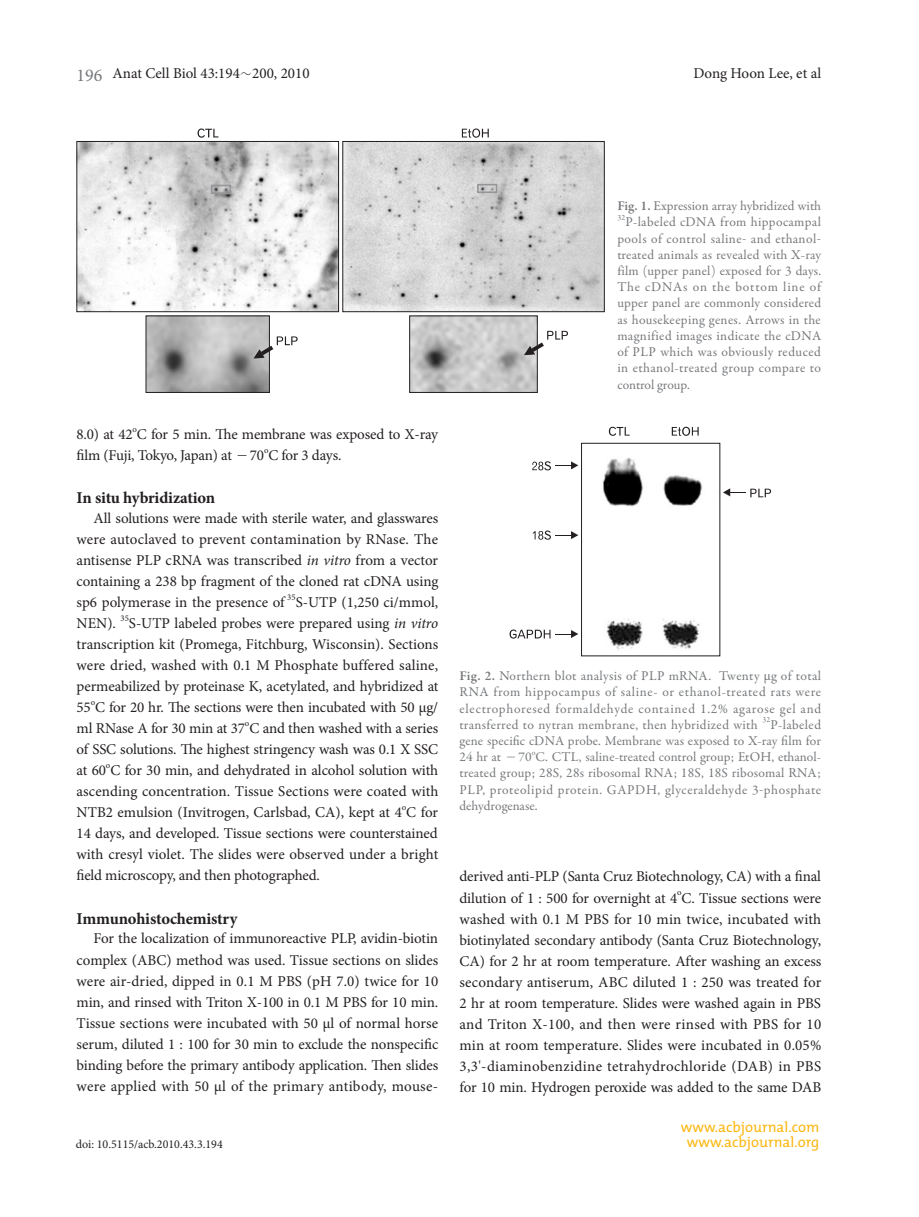
<style>
.page{position:relative;width:919px;height:1217px;background:#fff}
.page>*{position:absolute;margin:0;border:0;box-sizing:border-box;transform-origin:0 0}
.t1{font:18px "Minion Pro";color:#76787b}
._1{font:700 16.5px "Minion Pro";letter-spacing:-.01em;color:#231f20}
.본문{font:15px/21px "Minion Pro";letter-spacing:-.01em;color:#231f20;text-align:justify}
.t2{font:14.7px "The Mix";color:#fcb814}
.캡션{font:13.5px/16.2px "Garamond Premr Pro";letter-spacing:.015em;color:#76787b;text-align:justify}
.캡션-2{font:13.5px "Garamond Premr Pro";letter-spacing:-.005em;color:#76787b}
.t3{font:12px "Minion Pro";color:#231f20}
.본문-2{font:8.7px "Minion Pro";color:#231f20}
.캡션-3{font:7.8px "Garamond Premr Pro";color:#76787b}
.s1{font-family:"YDIY Mj O310"}
.s2{font-family:"Batang"}
.s3{font-style:italic}
.s4{font-weight:600}
.s5{font-family:"Garamond"}
.s6{font-family:"Minion Pro"}
</style>
<div class="page">
<svg style="left:197px;top:128px;width:21px;height:10px"></svg>
<svg style="left:462px;top:128px;width:26px;height:10px"></svg>
<svg style="left:77px;top:141px;width:527px;height:251px"></svg>
<svg style="left:210px;top:183px;width:287px;height:11px;background:#d4d4d4"></svg>
<svg style="left:253px;top:336px;width:44px;height:22px"></svg>
<svg style="left:524px;top:331px;width:44px;height:24px"></svg>
<svg style="left:608px;top:426px;width:21px;height:9px"></svg>
<img style="left:603px;top:457px;width:99px;height:193px">
<svg style="left:671px;top:426px;width:27px;height:9px"></svg>
<div style="left:581px;top:443px;width:139px;height:213px;border:1px solid #231f20"></div>
<svg style="left:532px;top:461px;width:46px;height:9px"></svg>
<svg style="left:532px;top:530px;width:46px;height:9px"></svg>
<svg style="left:509px;top:629px;width:69px;height:9px"></svg>
<svg style="left:723px;top:488px;width:48px;height:9px"></svg>
<p class="t1" style="left:77px;top:63px;width:27px">196</p>
<p class="본문" style="left:113px;top:63px;width:198px">Anat Cell Biol 43:194<span class="s1">~</span>200, 2010</p>
<p class="본문" style="left:693px;top:63px;width:129px">Dong Hoon Lee, et al</p>
<p class="본문-2" style="left:132px;top:423px;width:6px">o</p>
<p class="본문" style="left:77px;top:445px;width:266px">film (Fuji, Tokyo, Japan) at <span class="s2">－</span>70 C for 3 days.</p>
<p class="본문" style="left:77px;top:424px;width:363px">8.0) at 42 C for 5 min. The membrane was exposed to X-ray</p>
<p class="본문-2" style="left:264px;top:444px;width:6px">o</p>
<p class="_1" style="left:77px;top:486px;width:140px">In situ hybridization</p>
<p class="본문" style="left:77px;top:508px;width:363px;text-indent:17px">All solutions were made with sterile water, and glasswares were autoclaved to prevent contamination by RNase. The antisense PLP cRNA was transcribed <span class="s3">in vitro</span> from a vector containing a 238 bp fragment of the cloned rat cDNA using sp6 polymerase in the presence of</p>
<p class="본문-2" style="left:287px;top:591px;width:10px">35</p>
<p class="본문" style="left:295px;top:592px;width:144px">S-UTP (1,250 ci/mmol,</p>
<p class="본문" style="left:77px;top:613px;width:41px">NEN).</p>
<p class="본문-2" style="left:120px;top:612px;width:10px">35</p>
<p class="본문" style="left:77px;top:613px;width:363px;text-indent:52px">S-UTP labeled probes were prepared using <span class="s3">in vitro </span>transcription kit (Promega, Fitchburg, Wisconsin). Sections were dried, washed with 0.1 M Phosphate buffered saline, permeabilized by proteinase K, acetylated, and hybridized at 55 C for 20 hr. The sections were then incubated with 50 μg/</p>
<p class="본문-2" style="left:91px;top:696px;width:6px">o</p>
<p class="본문" style="left:77px;top:718px;width:363px">ml RNase A for 30 min at 37 C and then washed with a series</p>
<p class="본문-2" style="left:245px;top:717px;width:6px">o</p>
<p class="본문" style="left:77px;top:739px;width:363px">of SSC solutions. The highest stringency wash was 0.1 X SSC at 60 C for 30 min, and dehydrated in alcohol solution with</p>
<p class="본문-2" style="left:106px;top:759px;width:6px">o</p>
<p class="본문" style="left:77px;top:781px;width:363px">ascending concentration. Tissue Sections were coated with<br>NTB2 emulsion (Invitrogen, Carlsbad, CA), kept at 4 C for</p>
<p class="본문-2" style="left:402px;top:801px;width:6px">o</p>
<p class="본문" style="left:77px;top:823px;width:363px">14 days, and developed. Tissue sections were counterstained with cresyl violet. The slides were observed under a bright field microscopy, and then photographed.</p>
<p class="_1" style="left:77px;top:906px;width:162px">Immunohistochemistry</p>
<p class="본문" style="left:77px;top:928px;width:363px;text-indent:17px">For the localization of immunoreactive PLP, avidin-biotin complex (ABC) method was used. Tissue sections on slides were air-dried, dipped in 0.1 M PBS (pH 7.0) twice for 10 min, and rinsed with Triton X-100 in 0.1 M PBS for 10 min.<br>Tissue sections were incubated with 50 μl of normal horse serum, diluted 1 : 100 for 30 min to exclude the nonspecific binding before the primary antibody application. Then slides were applied with 50 μl of the primary antibody, mouse-</p>
<p class="캡션-2" style="left:617px;top:198px;width:205px"><span class="s4">Fig. 1.</span> Expression array hybridized with</p>
<p class="캡션-3" style="left:617px;top:213px;width:9px">32</p>
<p class="캡션" style="left:617px;top:214px;width:205px;text-indent:8px">P<span class="s5">-</span>labeled cDNA from hippocampal pools of control saline<span class="s5">-</span> and ethanol&shy;treated animals as revealed with X<span class="s5">-</span>ray film (upper panel) exposed for 3 days.<br>The cDNAs on the bottom line of upper panel are commonly considered as housekeeping genes. Arrows in the magnified images indicate the cDNA of PLP which was obviously reduced in ethanol<span class="s5">-</span>treated group compare to control group.</p>
<p class="캡션" style="left:459px;top:668px;width:363px"><span class="s4">Fig. 2.</span> Northern blot analysis of PLP mRNA. Twenty <span class="s6">μ</span>g of total RNA from hippocampus of saline<span class="s5">-</span> or ethanol<span class="s5">-</span>treated rats were electrophoresed formaldehyde contained 1.2% agarose gel and transferred to nytran membrane, then hybridized with</p>
<p class="캡션-3" style="left:762px;top:715px;width:9px">32</p>
<p class="캡션" style="left:459px;top:716px;width:363px;text-indent:311px">P<span class="s5">-</span>labeled gene specific cDNA probe. Membrane was exposed to X<span class="s5">-</span>ray film for 24 hr at <span class="s2">－</span>70 C. CTL, saline<span class="s5">-</span>treated control group; EtOH, ethanol<span class="s5">-</span></p>
<p class="캡션-3" style="left:531px;top:747px;width:5px">o</p>
<p class="캡션" style="left:459px;top:765px;width:363px">treated group; 28S, 28s ribosomal RNA; 18S, 18S ribosomal RNA; PLP, proteolipid protein. GAPDH, glyceraldehyde 3<span class="s5">-</span>phosphate dehydrogenase.</p>
<p class="본문" style="left:459px;top:866px;width:363px">derived anti-PLP (Santa Cruz Biotechnology, CA) with a final dilution of 1 : 500 for overnight at 4 C. Tissue sections were</p>
<p class="본문-2" style="left:677px;top:886px;width:6px">o</p>
<p class="본문" style="left:459px;top:908px;width:363px">washed with 0.1 M PBS for 10 min twice, incubated with biotinylated secondary antibody (Santa Cruz Biotechnology, CA) for 2 hr at room temperature. After washing an excess secondary antiserum, ABC diluted 1 : 250 was treated for 2 hr at room temperature. Slides were washed again in PBS and Triton X-100, and then were rinsed with PBS for 10 min at room temperature. Slides were incubated in 0.05% 3,3'-diaminobenzidine tetrahydrochloride (DAB) in PBS for 10 min. Hydrogen peroxide was added to the same DAB</p>
<p class="t2" style="left:680px;top:1114px;width:140px">www.acbjournal.com</p>
<p class="t3" style="left:76px;top:1135px;width:148px">doi: 10.5115/acb.2010.43.3.194</p>
<p class="t2" style="left:686px;top:1129px;width:134px">www.acbjournal.org</p>
</div>
